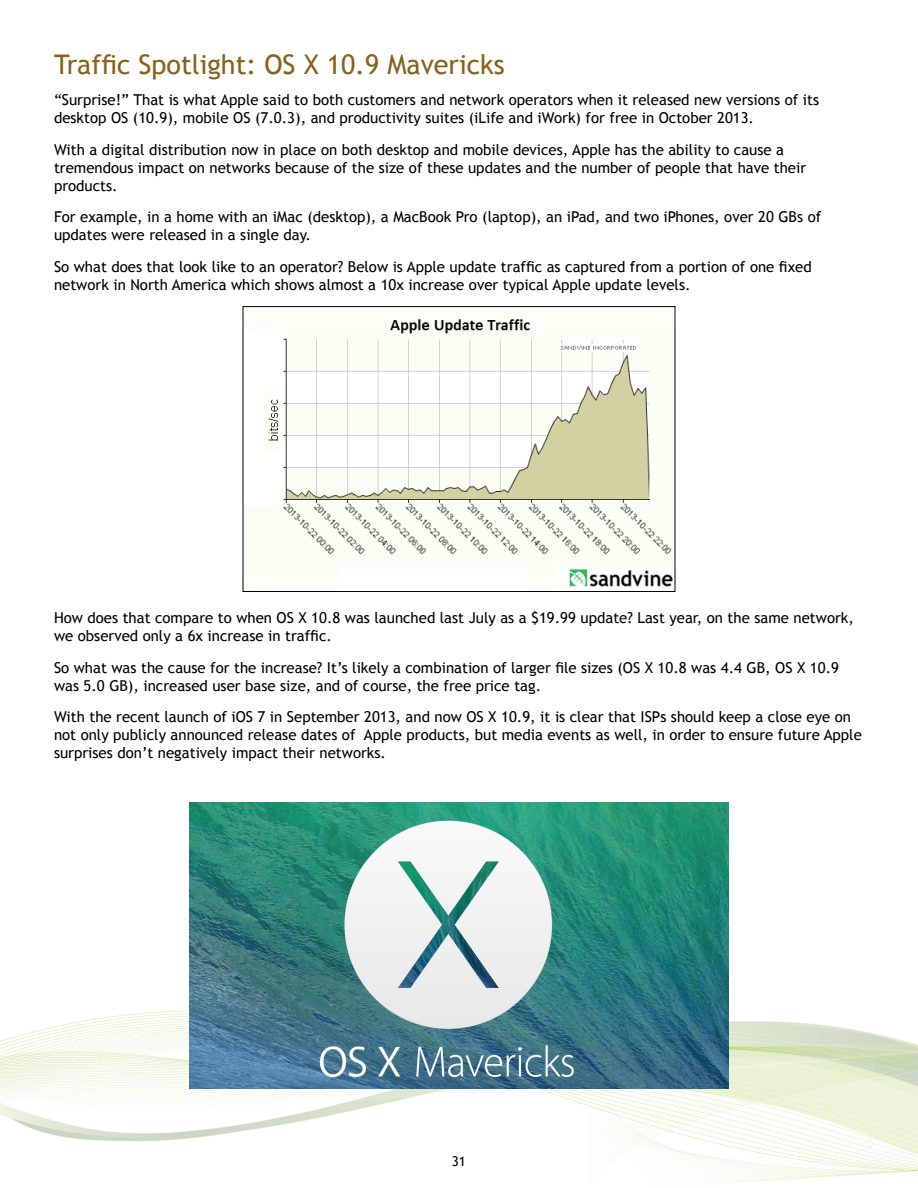
<style>
.page{position:relative;width:918px;height:1188px;background:#fff}
.page>*{position:absolute;margin:0;border:0;box-sizing:border-box;transform-origin:0 0}
.First-Level_Heading{font:27px "Trebuchet MS";color:#8a601b}
.t1{font:15px/18px "Trebuchet MS";color:#000}
.t2{font:13.5px "Trebuchet MS";color:#000}
</style>
<div class="page">
<img style="left:0;top:1010px;width:918px;height:175px">
<img style="left:268px;top:319px;width:405px;height:268px">
<div style="left:243px;top:306px;width:432px;height:286px;border:1px solid #000"></div>
<img style="left:189px;top:803px;width:540px;height:286px">
<p class="First-Level_Heading" style="left:54px;top:48px;width:452px">Traffic Spotlight: OS X 10.9 Mavericks</p>
<p class="t1" style="left:54px;top:91px;width:767px">“Surprise!” That is what Apple said to both customers and network operators when it released new versions of its desktop OS (10.9), mobile OS (7.0.3), and productivity suites (iLife and iWork) for free in October 2013.</p>
<p class="t1" style="left:54px;top:141px;width:754px">With a digital distribution now in place on both desktop and mobile devices, Apple has the ability to cause a tremendous impact on networks because of the size of these updates and the number of people that have their products.</p>
<p class="t1" style="left:54px;top:208px;width:769px">For example, in a home with an iMac (desktop), a MacBook Pro (laptop), an iPad, and two iPhones, over 20 GBs of updates were released in a single day.</p>
<p class="t1" style="left:54px;top:258px;width:759px">So what does that look like to an operator? Below is Apple update traffic as captured from a portion of one fixed network in North America which shows almost a 10x increase over typical Apple update levels.</p>
<p class="t1" style="left:54px;top:609px;width:801px">How does that compare to when OS X 10.8 was launched last July as a $19.99 update? Last year, on the same network, we observed only a 6x increase in traffic.</p>
<p class="t1" style="left:54px;top:659px;width:787px">So what was the cause for the increase? It’s likely a combination of larger file sizes (OS X 10.8 was 4.4 GB, OS X 10.9 was 5.0 GB), increased user base size, and of course, the free price tag.</p>
<p class="t1" style="left:54px;top:708px;width:809px">With the recent launch of iOS 7 in September 2013, and now OS X 10.9, it is clear that ISPs should keep a close eye on not only publicly announced release dates of Apple products, but media events as well, in order to ensure future Apple surprises don’t negatively impact their networks.</p>
<p class="t2" style="left:452px;top:1153px;width:16px">31</p>
</div>
